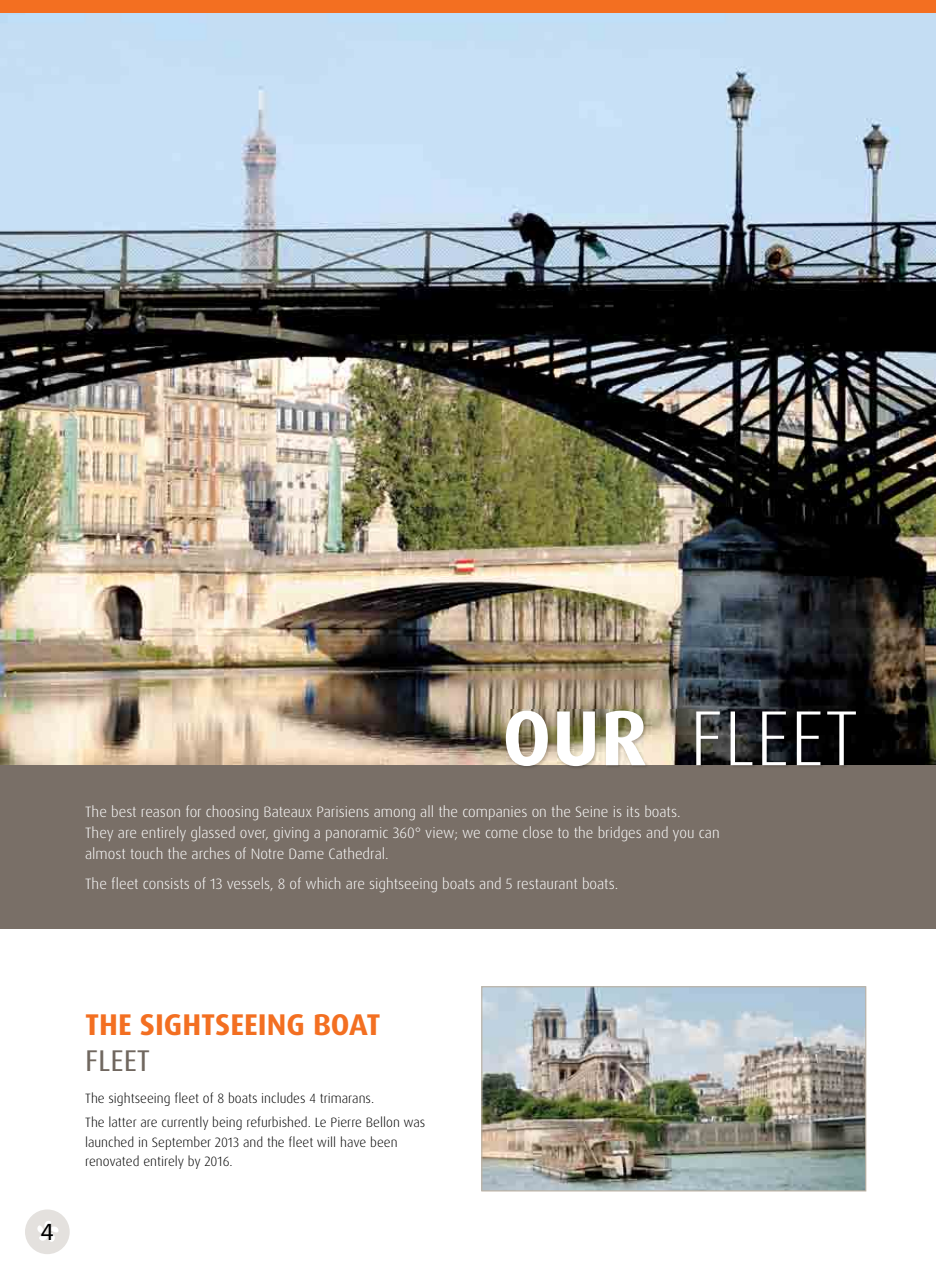
<style>
.page{position:relative;width:936px;height:1276px;background:#fff}
.page>*{position:absolute;margin:0;border:0;box-sizing:border-box;transform-origin:0 0}
.t1{font:300 78px "Dax OT";letter-spacing:.01em;color:#fff}
.t2{font:700 30px "Dax OT";color:#f36f21}
.t3{font:30px "Dax OT";color:#70675f}
.t4{font:22.5px "Utility Pro";color:#000}
.t5{font:300 15px/21px "Dax OT";color:#fff}
.t6{font:300 13.5px/23.7px "Dax OT";color:#000}
.s1{font-weight:700}
</style>
<div class="page">
<img style="left:0;top:13px;width:935px;height:752px">
<div style="left:0;top:765px;width:935px;height:164px;background:#796f67"></div>
<div style="left:0;top:0;width:935px;height:13px;background:#f36f21"></div>
<img style="left:506px;top:710px;width:353px;height:58px">
<img style="left:481px;top:986px;width:385px;height:205px">
<svg style="left:25px;top:1209px;width:45px;height:45px"></svg>
<h1 class="t1" style="left:502px;top:689px;width:357px"><span class="s1">OUR</span> FLEET</h1>
<p class="t5" style="left:85px;top:801px;width:636px">The best reason for choosing Bateaux Parisiens among all the companies on the Seine is its boats.<br>They are entirely glassed over, giving a panoramic 360° view; we come close to the bridges and you can almost touch the arches of Notre Dame Cathedral.</p>
<p class="t5" style="left:85px;top:873px;width:534px">The fleet consists of 13 vessels, 8 of which are sightseeing boats and 5 restaurant boats.</p>
<h3 class="t4" style="left:41px;top:1217px;width:15px">4</h3>
<h2 class="t2" style="left:85px;top:1005px;width:297px">THE SIGHTSEEING BOAT</h2>
<h2 class="t3" style="left:85px;top:1041px;width:67px">FLEET</h2>
<p class="t6" style="left:85px;top:1087px;width:342px">The sightseeing fleet of 8 boats includes 4 trimarans.<br>The latter are currently being refurbished. Le Pierre Bellon was</p>
<p class="t6" style="left:85px;top:1132px;width:314px;line-height:19.5px">launched in September 2013 and the fleet will have been renovated entirely by 2016.</p>
</div>
